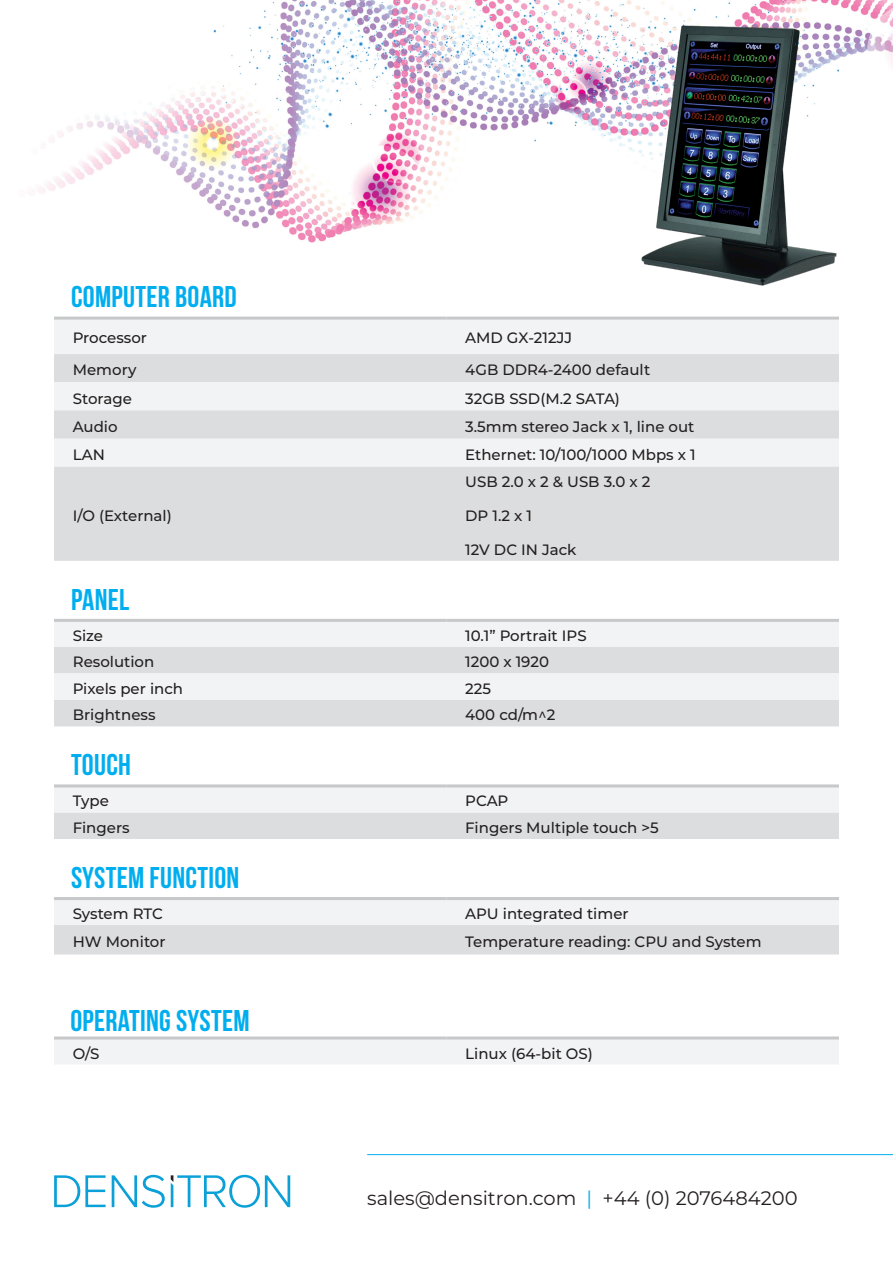
<style>
.page{position:relative;width:893px;height:1263px;background:#fff}
.page>*{position:absolute;margin:0;border:0;box-sizing:border-box;transform-origin:0 0}
.t1{font:700 30px "Bebas Neue";letter-spacing:.01em;color:#00aeef}
.t2{font:19.5px "Montserrat";color:#231f20}
.t3{font:500 15px "Montserrat";color:#231f20}
.s1{color:#00aeef}
</style>
<div class="page">
<img style="left:38px;top:0;width:855px;height:317px">
<hr style="left:367px;top:1154px;width:526px;height:1px;background:#00aeef">
<svg style="left:54px;top:1175px;width:52px;height:32px"></svg>
<svg style="left:112px;top:1175px;width:53px;height:33px"></svg>
<svg style="left:171px;top:1175px;width:119px;height:33px"></svg>
<div style="left:54px;top:320px;width:785px;height:34px;background:#f2f3f4"></div>
<div style="left:54px;top:354px;width:785px;height:28px;background:#dcdddf"></div>
<div style="left:54px;top:382px;width:785px;height:28px;background:#f2f3f4"></div>
<svg style="left:54px;top:410px;width:785px;height:544px"></svg>
<hr style="left:54px;top:317px;width:392px;height:3px;background:#c7c8ca">
<hr style="left:446px;top:317px;width:393px;height:3px;background:#c7c8ca">
<hr style="left:54px;top:619px;width:392px;height:3px;background:#c7c8ca">
<hr style="left:446px;top:619px;width:393px;height:3px;background:#c7c8ca">
<hr style="left:54px;top:784px;width:392px;height:3px;background:#c7c8ca">
<hr style="left:446px;top:784px;width:393px;height:3px;background:#c7c8ca">
<hr style="left:54px;top:897px;width:392px;height:3px;background:#c7c8ca">
<hr style="left:446px;top:897px;width:393px;height:3px;background:#c7c8ca">
<div style="left:54px;top:1039px;width:785px;height:25px;background:#f2f3f4"></div>
<hr style="left:54px;top:1036px;width:392px;height:3px;background:#c7c8ca">
<hr style="left:446px;top:1036px;width:393px;height:3px;background:#c7c8ca">
<img style="left:642px;top:26px;width:195px;height:259px">
<p class="t1" style="left:71px;top:280px;width:167px">COMPUTER BOARD</p>
<p class="t3" style="left:73px;top:328px;width:76px">Processor</p>
<p class="t3" style="left:465px;top:328px;width:109px">AMD GX-212JJ</p>
<p class="t3" style="left:73px;top:360px;width:65px">Memory</p>
<p class="t3" style="left:465px;top:360px;width:186px">4GB DDR4-2400 default</p>
<p class="t3" style="left:73px;top:388px;width:61px">Storage</p>
<p class="t3" style="left:465px;top:388px;width:156px">32GB SSD(M.2 SATA)</p>
<p class="t3" style="left:73px;top:416px;width:46px">Audio</p>
<p class="t3" style="left:465px;top:416px;width:231px">3.5mm stereo Jack x 1, line out</p>
<p class="t3" style="left:73px;top:444px;width:34px">LAN</p>
<p class="t3" style="left:465px;top:444px;width:232px">Ethernet: 10/100/1000 Mbps x 1</p>
<p class="t3" style="left:73px;top:505px;width:101px">I/O (External)</p>
<p class="t3" style="left:465px;top:471px;width:187px">USB 2.0 x 2 &amp; USB 3.0 x 2</p>
<p class="t3" style="left:465px;top:505px;width:68px">DP 1.2 x 1</p>
<p class="t3" style="left:465px;top:539px;width:113px">12V DC IN Jack</p>
<p class="t1" style="left:71px;top:583px;width:60px">PANEL</p>
<p class="t3" style="left:73px;top:625px;width:32px">Size</p>
<p class="t3" style="left:465px;top:625px;width:123px">10.1” Portrait IPS</p>
<p class="t3" style="left:73px;top:652px;width:83px">Resolution</p>
<p class="t3" style="left:465px;top:652px;width:85px">1200 x 1920</p>
<p class="t3" style="left:73px;top:678px;width:112px">Pixels per inch</p>
<p class="t3" style="left:465px;top:678px;width:27px">225</p>
<p class="t3" style="left:73px;top:705px;width:84px">Brightness</p>
<p class="t3" style="left:465px;top:705px;width:92px">400 cd/m^2</p>
<p class="t1" style="left:71px;top:748px;width:62px">TOUCH</p>
<p class="t3" style="left:73px;top:791px;width:38px">Type</p>
<p class="t3" style="left:465px;top:791px;width:45px">PCAP</p>
<p class="t3" style="left:73px;top:817px;width:58px">Fingers</p>
<p class="t3" style="left:465px;top:817px;width:195px">Fingers Multiple touch &gt;5</p>
<p class="t1" style="left:71px;top:861px;width:170px">SYSTEM FUNCTION</p>
<p class="t3" style="left:73px;top:903px;width:92px">System RTC</p>
<p class="t3" style="left:465px;top:903px;width:165px">APU integrated timer</p>
<p class="t3" style="left:73px;top:931px;width:94px">HW Monitor</p>
<p class="t3" style="left:465px;top:931px;width:298px">Temperature reading: CPU and System</p>
<p class="t1" style="left:70px;top:1004px;width:181px">OPERATING SYSTEM</p>
<p class="t3" style="left:73px;top:1043px;width:28px">O/S</p>
<p class="t3" style="left:465px;top:1043px;width:129px">Linux (64-bit OS)</p>
<h2 class="t2" style="left:367px;top:1184px;width:432px">sales@densitron.com <span class="s1">|</span> +44 (0) 2076484200</h2>
</div>
